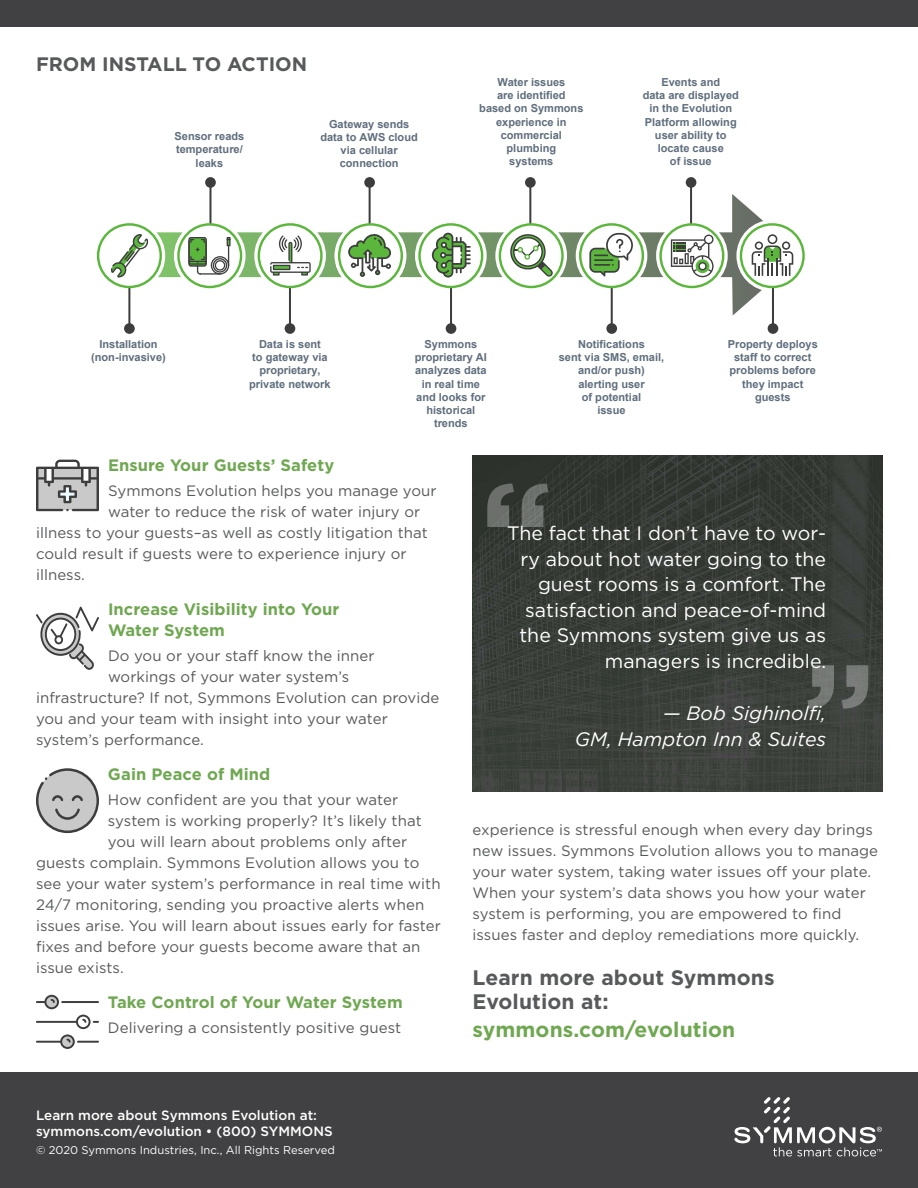
<style>
.page{position:relative;width:918px;height:1188px;background:#fff}
.page>*{position:absolute;margin:0;border:0;box-sizing:border-box;transform-origin:0 0}
.t1{font:700 135px "Gotham";color:#fff}
.t2{font:700 21px/24px "Gotham";letter-spacing:.005em;color:#58595b}
.t3{font:700 21px "Gotham";letter-spacing:.005em;color:#6fa851}
.t4{font:19.5px/25.5px "Gotham";color:#fff;text-align:right}
.t5{font:italic 19.5px/25.5px "Gotham";color:#fff;text-align:right}
.t6{font:700 19.5px "Gotham";color:#58595b}
.t7{font:700 16.5px/21px "Gotham";letter-spacing:.005em;color:#6fa851}
.t8{font:15px/21px "Gotham";letter-spacing:.005em;color:#58595b}
.t9{font:500 13.5px/16.2px "Gotham";color:#fff}
.t10{font:11.25px "Gotham";color:#fff}
.t11{font:700 11.1px/13.2px "Arial";color:#5f6e7d;text-align:center}
</style>
<div class="page">
<div style="left:0;top:0;width:918px;height:27px;background:#414042"></div>
<div style="left:0;top:1072px;width:918px;height:116px;background:#414042"></div>
<svg style="left:734px;top:1097px;width:148px;height:59px"></svg>
<img style="left:473px;top:455px;width:409px;height:337px">
<svg style="left:130px;top:194px;width:668px;height:122px"></svg>
<div style="left:94px;top:220px;width:71px;height:72px;border:9px solid #fff;border-radius:50%"></div>
<div style="left:174px;top:220px;width:72px;height:72px;border:9px solid #fff;border-radius:50%"></div>
<div style="left:254px;top:220px;width:72px;height:72px;border:9px solid #fff;border-radius:50%"></div>
<div style="left:335px;top:220px;width:71px;height:72px;border:9px solid #fff;border-radius:50%"></div>
<div style="left:415px;top:220px;width:72px;height:72px;border:9px solid #fff;border-radius:50%"></div>
<div style="left:495px;top:220px;width:72px;height:72px;border:9px solid #fff;border-radius:50%"></div>
<div style="left:576px;top:220px;width:71px;height:72px;border:9px solid #fff;border-radius:50%"></div>
<div style="left:656px;top:220px;width:72px;height:72px;border:9px solid #fff;border-radius:50%"></div>
<div style="left:736px;top:220px;width:72px;height:72px;border:9px solid #fff;border-radius:50%"></div>
<hr style="left:128px;top:287px;width:2px;height:42px;background:#3d3d3d">
<div style="left:124px;top:323px;width:11px;height:11px;background:#3d3d3d;border-radius:50%"></div>
<hr style="left:289px;top:287px;width:2px;height:42px;background:#3d3d3d">
<div style="left:285px;top:323px;width:10px;height:11px;background:#3d3d3d;border-radius:50%"></div>
<hr style="left:450px;top:287px;width:2px;height:42px;background:#3d3d3d">
<div style="left:446px;top:323px;width:10px;height:11px;background:#3d3d3d;border-radius:50%"></div>
<hr style="left:611px;top:287px;width:2px;height:42px;background:#3d3d3d">
<div style="left:606px;top:323px;width:11px;height:11px;background:#3d3d3d;border-radius:50%"></div>
<hr style="left:772px;top:287px;width:2px;height:42px;background:#3d3d3d">
<div style="left:768px;top:323px;width:10px;height:11px;background:#3d3d3d;border-radius:50%"></div>
<hr style="left:209px;top:182px;width:2px;height:42px;background:#3d3d3d">
<div style="left:205px;top:177px;width:11px;height:11px;background:#3d3d3d;border-radius:50%"></div>
<hr style="left:369px;top:182px;width:2px;height:42px;background:#3d3d3d">
<div style="left:364px;top:177px;width:11px;height:11px;background:#3d3d3d;border-radius:50%"></div>
<hr style="left:529px;top:182px;width:2px;height:42px;background:#3d3d3d">
<div style="left:525px;top:177px;width:11px;height:11px;background:#3d3d3d;border-radius:50%"></div>
<hr style="left:690px;top:182px;width:2px;height:42px;background:#3d3d3d">
<div style="left:686px;top:177px;width:10px;height:11px;background:#3d3d3d;border-radius:50%"></div>
<svg style="left:98px;top:224px;width:63px;height:63px"></svg>
<div style="left:97px;top:223px;width:65px;height:65px;border:2px solid #5bb73c;border-radius:50%"></div>
<svg style="left:178px;top:224px;width:63px;height:63px"></svg>
<div style="left:177px;top:223px;width:65px;height:65px;border:2px solid #5bb73c;border-radius:50%"></div>
<svg style="left:259px;top:224px;width:62px;height:63px"></svg>
<div style="left:258px;top:223px;width:65px;height:65px;border:2px solid #5bb73c;border-radius:50%"></div>
<svg style="left:339px;top:224px;width:63px;height:63px"></svg>
<div style="left:338px;top:223px;width:65px;height:65px;border:2px solid #5bb73c;border-radius:50%"></div>
<svg style="left:420px;top:224px;width:62px;height:63px"></svg>
<div style="left:418px;top:223px;width:65px;height:65px;border:2px solid #5bb73c;border-radius:50%"></div>
<svg style="left:500px;top:224px;width:62px;height:63px"></svg>
<div style="left:499px;top:223px;width:65px;height:65px;border:2px solid #5bb73c;border-radius:50%"></div>
<svg style="left:580px;top:224px;width:63px;height:63px"></svg>
<div style="left:579px;top:223px;width:65px;height:65px;border:2px solid #5bb73c;border-radius:50%"></div>
<svg style="left:661px;top:224px;width:62px;height:63px"></svg>
<div style="left:659px;top:223px;width:65px;height:65px;border:2px solid #5bb73c;border-radius:50%"></div>
<svg style="left:741px;top:224px;width:63px;height:63px"></svg>
<div style="left:740px;top:223px;width:65px;height:65px;border:2px solid #5bb73c;border-radius:50%"></div>
<svg style="left:270px;top:235px;width:41px;height:41px"></svg>
<svg style="left:111px;top:234px;width:37px;height:44px"></svg>
<svg style="left:188px;top:237px;width:43px;height:38px"></svg>
<svg style="left:348px;top:233px;width:43px;height:44px"></svg>
<svg style="left:432px;top:233px;width:39px;height:45px"></svg>
<svg style="left:508px;top:232px;width:45px;height:45px"></svg>
<svg style="left:589px;top:233px;width:44px;height:43px"></svg>
<svg style="left:671px;top:235px;width:43px;height:42px"></svg>
<svg style="left:685px;top:253px;width:4px;height:11px"></svg>
<svg style="left:752px;top:234px;width:41px;height:42px"></svg>
<svg style="left:36px;top:460px;width:63px;height:51px;background:#a8a8a8"></svg>
<svg style="left:36px;top:768px;width:63px;height:65px"></svg>
<hr style="left:61px;top:1001px;width:38px;height:2px;background:#3d3d3d">
<svg style="left:36px;top:995px;width:23px;height:14px"></svg>
<svg style="left:36px;top:1015px;width:63px;height:34px"></svg>
<svg style="left:36px;top:607px;width:63px;height:63px"></svg>
<h3 class="t6" style="left:36px;top:51px;width:273px">FROM INSTALL TO ACTION</h3>
<p class="t11" style="left:175px;top:130px;width:71px">Sensor reads temperature/ leaks</p>
<p class="t11" style="left:320px;top:118px;width:99px">Gateway sends data to AWS cloud via cellular connection</p>
<p class="t11" style="left:479px;top:76px;width:106px">Water issues<br>are identified<br>based on Symmons experience in commercial plumbing<br>systems</p>
<p class="t11" style="left:643px;top:76px;width:98px">Events and<br>data are displayed in the Evolution<br>Platform allowing user ability to locate cause<br>of issue</p>
<p class="t11" style="left:91px;top:337px;width:76px">Installation (non-invasive)</p>
<p class="t11" style="left:249px;top:338px;width:83px">Data is sent<br>to gateway via proprietary, private network</p>
<p class="t11" style="left:415px;top:338px;width:74px">Symmons proprietary AI analyzes data in real time and looks for historical trends</p>
<p class="t11" style="left:559px;top:338px;width:107px">Notifications<br>sent via SMS, email, and/or push) alerting user<br>of potential<br>issue</p>
<p class="t11" style="left:728px;top:338px;width:92px">Property deploys staff to correct problems before they impact guests</p>
<p class="t7" style="left:108px;top:455px;width:228px">Ensure Your Guests’ Safety</p>
<p class="t8" style="left:108px;top:480px;width:330px">Symmons Evolution helps you manage your</p>
<p class="t8" style="left:108px;top:501px;width:314px">water to reduce the risk of water injury or</p>
<p class="t8" style="left:36px;top:522px;width:393px">illness to your guests–as well as costly litigation that</p>
<p class="t8" style="left:36px;top:543px;width:372px">could result if guests were to experience injury or</p>
<p class="t8" style="left:36px;top:564px;width:50px">illness.</p>
<p class="t7" style="left:108px;top:599px;width:233px">Increase Visibility into Your<br>Water System</p>
<p class="t8" style="left:108px;top:645px;width:268px">Do you or your staff know the inner</p>
<p class="t8" style="left:108px;top:666px;width:243px">workings of your water system’s</p>
<p class="t8" style="left:36px;top:687px;width:405px">infrastructure? If not, Symmons Evolution can provide</p>
<p class="t8" style="left:36px;top:708px;width:353px">you and your team with insight into your water</p>
<p class="t8" style="left:36px;top:729px;width:169px">system’s performance.</p>
<p class="t7" style="left:108px;top:764px;width:164px">Gain Peace of Mind</p>
<p class="t8" style="left:108px;top:789px;width:292px">How confident are you that your water</p>
<p class="t8" style="left:108px;top:810px;width:315px">system is working properly? It’s likely that</p>
<p class="t8" style="left:108px;top:831px;width:301px">you will learn about problems only after</p>
<p class="t8" style="left:36px;top:852px;width:385px">guests complain. Symmons Evolution allows you to</p>
<p class="t8" style="left:36px;top:873px;width:406px">see your water system’s performance in real time with</p>
<p class="t8" style="left:36px;top:894px;width:390px">24/7 monitoring, sending you proactive alerts when</p>
<p class="t8" style="left:36px;top:915px;width:406px">issues arise. You will learn about issues early for faster</p>
<p class="t8" style="left:36px;top:936px;width:386px">fixes and before your guests become aware that an</p>
<p class="t8" style="left:36px;top:957px;width:89px">issue exists.</p>
<p class="t7" style="left:108px;top:992px;width:296px">Take Control of Your Water System</p>
<p class="t8" style="left:108px;top:1017px;width:295px">Delivering a consistently positive guest</p>
<p class="t9" style="left:36px;top:1107px;width:298px">Learn more about Symmons Evolution at: symmons.com/evolution • (800) SYMMONS</p>
<p class="t10" style="left:36px;top:1143px;width:300px">© 2020 Symmons Industries, Inc., All Rights Reserved</p>
<h1 class="t1" style="left:480px;top:441px;width:74px">“</h1>
<h3 class="t4" style="left:507px;top:520px;width:321px">The fact that I don’t have to wor&shy;ry about hot water going to the guest rooms is a comfort. The satisfaction and peace-of-mind the Symmons system give us as managers is incredible.</h3>
<h3 class="t5" style="left:575px;top:700px;width:253px">— Bob Sighinolfi,<br>GM, Hampton Inn &amp; Suites</h3>
<h1 class="t1" style="left:876px;top:751px;width:74px;rotate:-180deg">“</h1>
<p class="t8" style="left:473px;top:818px;width:407px">experience is stressful enough when every day brings new issues. Symmons Evolution allows you to manage your water system, taking water issues off your plate.<br>When your system’s data shows you how your water system is performing, you are empowered to find issues faster and deploy remediations more quickly.</p>
<h2 class="t2" style="left:472px;top:965px;width:304px">Learn more about Symmons<br>Evolution at:</h2>
<h2 class="t3" style="left:472px;top:1016px;width:264px">symmons.com/evolution</h2>
</div>
